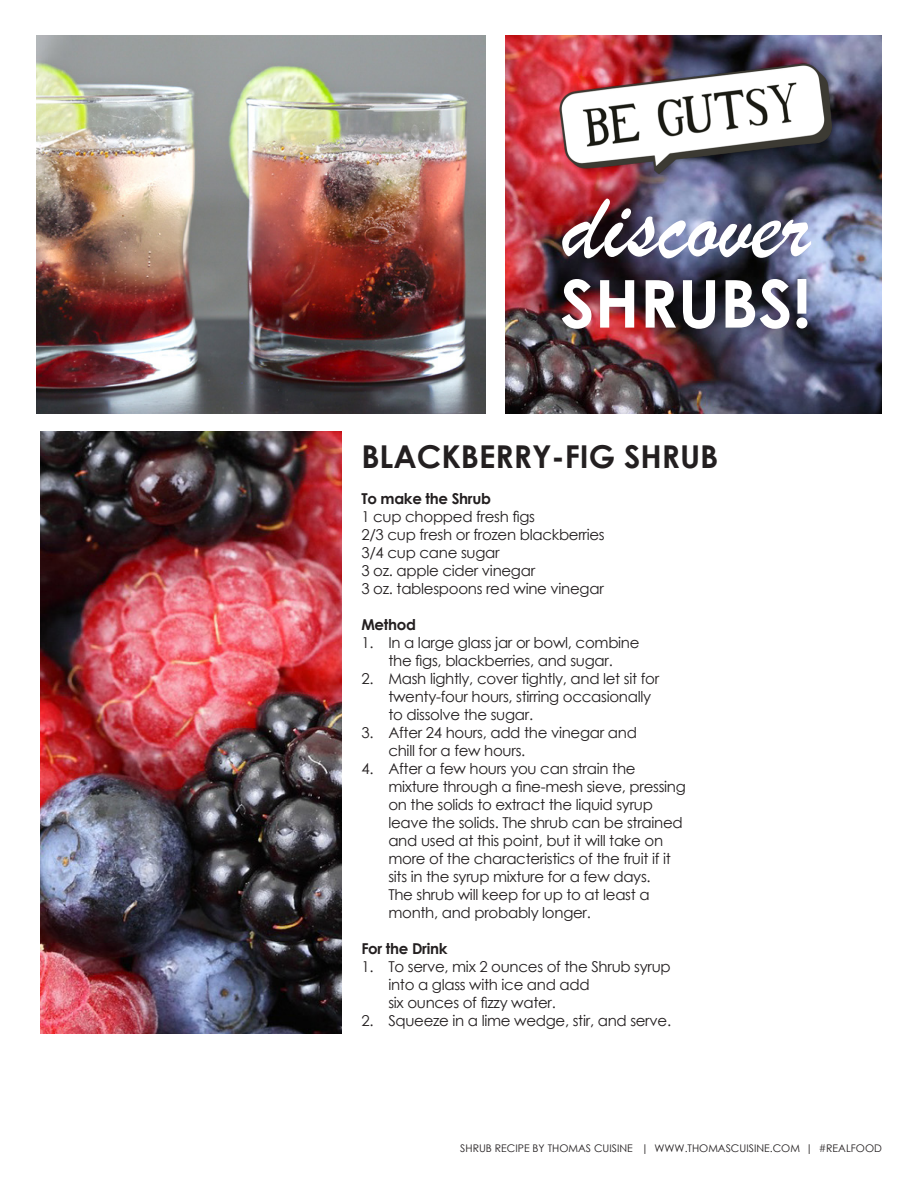
<style>
.page{position:relative;width:918px;height:1188px;background:#fff}
.page>*{position:absolute;margin:0;border:0;box-sizing:border-box;transform-origin:0 0}
.t1{font:100.5px "Brush Script";color:#fff}
.t2{font:700 66px "Century Gothic";color:#fff}
.t3{font:700 31.5px "Century Gothic";color:#231f20}
.t4{font:15px/18px "Century Gothic";letter-spacing:-.02em;color:#231f20}
.t5{font:700 15px "Century Gothic";letter-spacing:-.02em;color:#231f20}
.t6{font:10.5px "Century Gothic";color:#231f20}
</style>
<div class="page">
<img style="left:41px;top:431px;width:301px;height:603px">
<img style="left:505px;top:35px;width:377px;height:378px">
<img style="left:36px;top:35px;width:449px;height:378px">
<img style="left:549px;top:60px;width:297px;height:114px">
<p class="t1" style="left:562px;top:164px;width:250px">discover</p>
<p class="t2" style="left:560px;top:254px;width:252px">SHRUBS!</p>
<p class="t3" style="left:361px;top:433px;width:359px">BLACKBERRY-FIG SHRUB</p>
<p class="t5" style="left:361px;top:487px;width:131px">To make the Shrub</p>
<p class="t4" style="left:361px;top:507px;width:175px">1 cup chopped fresh figs</p>
<p class="t4" style="left:361px;top:525px;width:245px">2/3 cup fresh or frozen blackberries</p>
<p class="t4" style="left:361px;top:543px;width:140px">3/4 cup cane sugar</p>
<p class="t4" style="left:361px;top:561px;width:175px">3 oz. apple cider vinegar</p>
<p class="t4" style="left:361px;top:579px;width:244px">3 oz. tablespoons red wine vinegar</p>
<p class="t5" style="left:361px;top:613px;width:56px">Method</p>
<p class="t4" style="left:361px;top:633px;width:280px;text-align:center">1. In a large glass jar or bowl, combine the figs, blackberries, and sugar.</p>
<p class="t4" style="left:388px;top:669px;width:272px;text-indent:-27px">2. Mash lightly, cover tightly, and let sit for twenty-four hours, stirring occasionally to dissolve the sugar.</p>
<p class="t4" style="left:388px;top:723px;width:250px;text-indent:-27px">3. After 24 hours, add the vinegar and chill for a few hours.</p>
<p class="t4" style="left:388px;top:759px;width:299px;text-indent:-27px">4. After a few hours you can strain the mixture through a fine-mesh sieve, pressing on the solids to extract the liquid syrup leave the solids. The shrub can be strained and used at this point, but it will take on more of the characteristics of the fruit if it sits in the syrup mixture for a few days.<br>The shrub will keep for up to at least a month, and probably longer.</p>
<p class="t5" style="left:361px;top:937px;width:88px">For the Drink</p>
<p class="t4" style="left:388px;top:957px;width:284px;text-indent:-27px">1. To serve, mix 2 ounces of the Shrub syrup into a glass with ice and add<br>six ounces of fizzy water.</p>
<p class="t4" style="left:361px;top:1011px;width:311px">2. Squeeze in a lime wedge, stir, and serve.</p>
<p class="t6" style="left:460px;top:1141px;width:423px">SHRUB RECIPE BY THOMAS CUISINE | WWW.THOMASCUISINE.COM | #REALFOOD</p>
</div>
